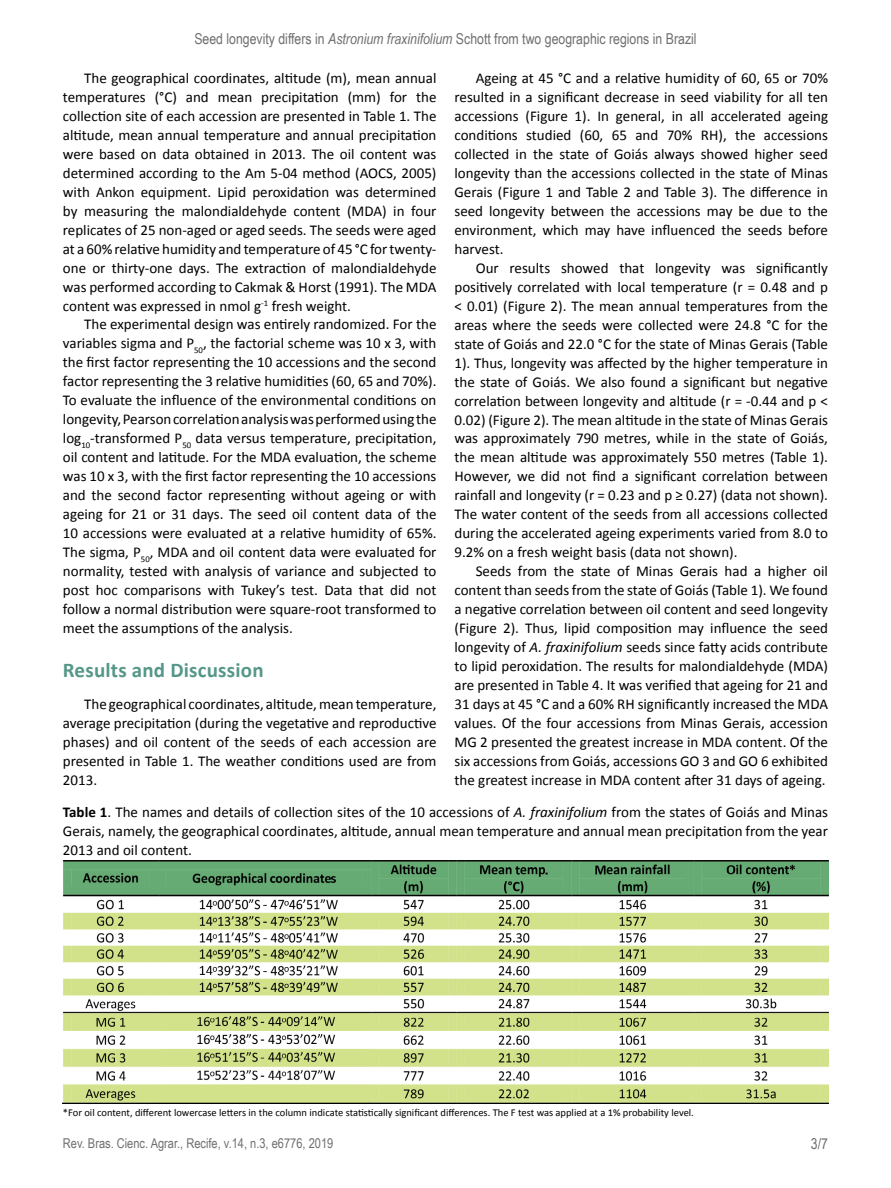
<style>
.page{position:relative;width:891px;height:1188px;background:#fff}
.page>*{position:absolute;margin:0;border:0;box-sizing:border-box;transform-origin:0 0}
.t1{font:700 21px "Calibri";letter-spacing:.01em;color:#549788}
.t2{font:15px/18.9px "Calibri";color:#000;text-align:justify}
.t3{font:15px "Arial Narrow";color:#706f6f}
.t4{font:13.5px "Arial Narrow";color:#706f6f}
.t5{font:10.5px "Calibri";color:#000}
.s1{font-style:italic}
.s2{font-weight:700}
</style>
<div class="page">
<img style="left:63px;top:861px;width:765px;height:243px">
<p class="t3" style="left:194px;top:28px;width:504px">Seed longevity differs in <span class="s1">Astronium fraxinifolium</span> Schott from two geographic regions in Brazil</p>
<p class="t2" style="left:63px;top:69px;width:375px;text-indent:21px">The geographical coordinates, altitude (m), mean annual temperatures (°C) and mean precipitation (mm) for the collection site of each accession are presented in Table 1. The altitude, mean annual temperature and annual precipitation were based on data obtained in 2013. The oil content was determined according to the Am 5-04 method (AOCS, 2005) with Ankon equipment. Lipid peroxidation was determined by measuring the malondialdehyde content (MDA) in four replicates of 25 non-aged or aged seeds. The seeds were aged at a 60% relative humidity and temperature of 45 °C for twenty&shy;one or thirty-one days. The extraction of malondialdehyde was performed according to Cakmak &amp; Horst (1991). The MDA content was expressed in nmol g<sup>-1</sup> fresh weight.</p>
<p class="t2" style="left:63px;top:315px;width:375px;text-indent:21px">The experimental design was entirely randomized. For the variables sigma and P<sub>50</sub>, the factorial scheme was 10 x 3, with the first factor representing the 10 accessions and the second factor representing the 3 relative humidities (60, 65 and 70%).<br>To evaluate the influence of the environmental conditions on longevity, Pearson correlation analysis was performedusing the log<sub>10</sub>-transformed P<sub>50</sub> data versus temperature, precipitation, oil content and latitude. For the MDA evaluation, the scheme was 10 x 3, with the first factor representing the 10 accessions and the second factor representing without ageing or with ageing for 21 or 31 days. The seed oil content data of the 10 accessions were evaluated at a relative humidity of 65%.<br>The sigma, P<sub>50</sub>, MDA and oil content data were evaluated for normality, tested with analysis of variance and subjected to post hoc comparisons with Tukey’s test. Data that did not follow a normal distribution were square-root transformed to meet the assumptions of the analysis.</p>
<h1 class="t1" style="left:63px;top:657px;width:202px">Results and Discussion</h1>
<p class="t2" style="left:63px;top:694px;width:375px;text-indent:21px">The geographical coordinates, altitude, mean temperature, average precipitation (during the vegetative and reproductive phases) and oil content of the seeds of each accession are presented in Table 1. The weather conditions used are from 2013.</p>
<p class="t2" style="left:455px;top:69px;width:375px;text-indent:21px">Ageing at 45 °C and a relative humidity of 60, 65 or 70% resulted in a significant decrease in seed viability for all ten accessions (Figure 1). In general, in all accelerated ageing conditions studied (60, 65 and 70% RH), the accessions collected in the state of Goiás always showed higher seed longevity than the accessions collected in the state of Minas Gerais (Figure 1 and Table 2 and Table 3). The difference in seed longevity between the accessions may be due to the environment, which may have influenced the seeds before harvest.</p>
<p class="t2" style="left:455px;top:258px;width:375px;text-indent:21px">Our results showed that longevity was significantly positively correlated with local temperature (r = 0.48 and p &lt; 0.01) (Figure 2). The mean annual temperatures from the areas where the seeds were collected were 24.8 °C for the state of Goiás and 22.0 °C for the state of Minas Gerais (Table 1). Thus, longevity was affected by the higher temperature in the state of Goiás. We also found a significant but negative correlation between longevity and altitude (r = -0.44 and p &lt; 0.02) (Figure 2). The mean altitude in the state of Minas Gerais was approximately 790 metres, while in the state of Goiás, the mean altitude was approximately 550 metres (Table 1).<br>However, we did not find a significant correlation between rainfall and longevity (r = 0.23 and p ≥ 0.27) (data not shown).<br>The water content of the seeds from all accessions collected during the accelerated ageing experiments varied from 8.0 to 9.2% on a fresh weight basis (data not shown).</p>
<p class="t2" style="left:455px;top:562px;width:375px;text-indent:21px">Seeds from the state of Minas Gerais had a higher oil content than seeds from the state of Goiás (Table 1). We found a negative correlation between oil content and seed longevity (Figure 2). Thus, lipid composition may influence the seed longevity of <span class="s1">A. fraxinifolium</span> seeds since fatty acids contribute to lipid peroxidation. The results for malondialdehyde (MDA) are presented in Table 4. It was verified that ageing for 21 and 31 days at 45 °C and a 60% RH significantly increased the MDA values. Of the four accessions from Minas Gerais, accession MG 2 presented the greatest increase in MDA content. Of the six accessions from Goiás, accessions GO 3 and GO 6 exhibited the greatest increase in MDA content after 31 days of ageing.</p>
<p class="t2" style="left:63px;top:803px;width:767px"><span class="s2">Table 1</span>. The names and details of collection sites of the 10 accessions of <span class="s1">A. fraxinifolium</span> from the states of Goiás and Minas Gerais, namely, the geographical coordinates, altitude, annual mean temperature and annual mean precipitation from the year 2013 and oil content.</p>
<p class="t5" style="left:63px;top:1106px;width:633px">*For oil content, different lowercase letters in the column indicate statistically significant differences. The F test was applied at a 1% probability level.</p>
<p class="t4" style="left:63px;top:1134px;width:272px">Rev. Bras. Cienc. Agrar., Recife, v.14, n.3, e6776, 2019</p>
<p class="t3" style="left:811px;top:1133px;width:19px">3/7</p>
</div>
